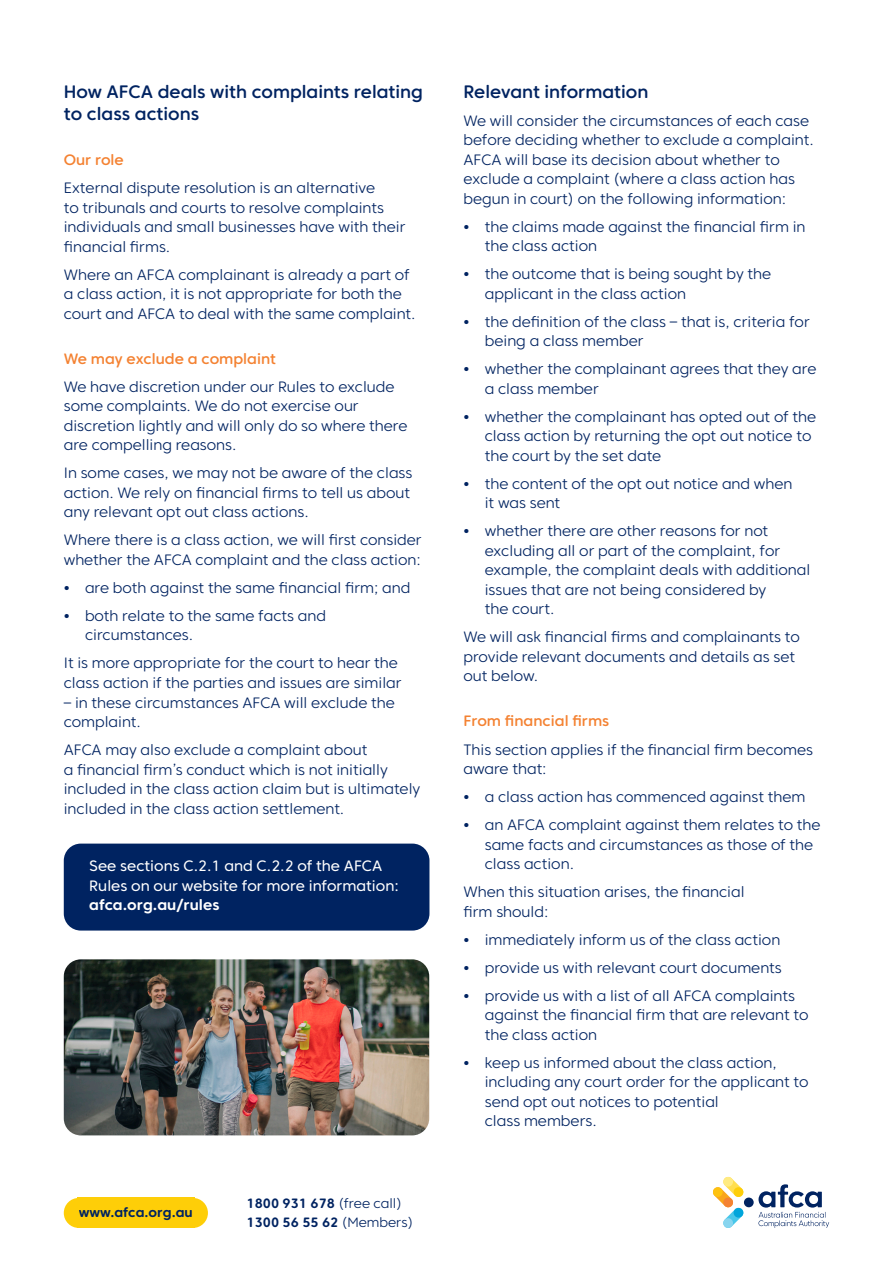
<style>
.page{position:relative;width:893px;height:1263px;background:#fff}
.page>*{position:absolute;margin:0;border:0;box-sizing:border-box;transform-origin:0 0}
.Heading_1{font:500 18px/22.5px "Core Sans CR 55";color:#002361}
.t1{font:300 15px/19.5px "Core Sans CR 35";color:#002361}
.Shaded_paragraph_2{font:15px/19.5px "Core Sans CR 45";color:#fff}
.Heading_2{font:500 15px "Core Sans CR 55";color:#f48232}
.t2{font:700 13.5px/19.5px "Core Sans CR 65";color:#002361}
.s1{font-family:"Core Sans CR 65";font-weight:700}
.s2{font-family:"Core Sans CR 35";font-weight:300}
</style>
<div class="page">
<div style="left:77px;top:1198px;width:117px;height:30px;background:#fece08"></div>
<svg style="left:64px;top:1198px;width:13px;height:30px"></svg>
<svg style="left:194px;top:1198px;width:14px;height:30px"></svg>
<div style="left:744px;top:1197px;width:10px;height:10px;background:#002361;border-radius:50%"></div>
<svg style="left:713px;top:1177px;width:31px;height:51px"></svg>
<div style="left:734px;top:1187px;width:9px;height:10px;background:#fece08;border-radius:50%"></div>
<div style="left:723px;top:1197px;width:10px;height:10px;background:#f48232;border-radius:50%"></div>
<div style="left:723px;top:1177px;width:10px;height:9px;background:#ffeb82;border-radius:50%"></div>
<div style="left:713px;top:1187px;width:10px;height:10px;background:#fec210;border-radius:50%"></div>
<div style="left:734px;top:1208px;width:9px;height:9px;background:#00a5db;border-radius:50%"></div>
<div style="left:723px;top:1218px;width:10px;height:10px;background:#88d5ef;border-radius:50%"></div>
<svg style="left:758px;top:1184px;width:71px;height:44px"></svg>
<div style="left:64px;top:843px;width:365px;height:87px;background:#002361;border-radius:17px"></div>
<img style="left:64px;top:959px;width:365px;height:176px">
<p class="Heading_1" style="left:64px;top:80px;width:361px">How AFCA deals with complaints relating to class actions</p>
<p class="Heading_2" style="left:64px;top:151px;width:62px">Our role</p>
<p class="t1" style="left:64px;top:178px;width:343px">External dispute resolution is an alternative<br>to tribunals and courts to resolve complaints individuals and small businesses have with their financial firms.</p>
<p class="t1" style="left:64px;top:265px;width:353px">Where an AFCA complainant is already a part of a class action, it is not appropriate for both the court and AFCA to deal with the same complaint.</p>
<p class="Heading_2" style="left:64px;top:349px;width:214px">We may exclude a complaint</p>
<p class="t1" style="left:64px;top:377px;width:345px">We have discretion under our Rules to exclude some complaints. We do not exercise our discretion lightly and will only do so where there are compelling reasons.</p>
<p class="t1" style="left:64px;top:463px;width:350px">In some cases, we may not be aware of the class action. We rely on financial firms to tell us about any relevant opt out class actions.</p>
<p class="t1" style="left:64px;top:530px;width:359px">Where there is a class action, we will first consider whether the AFCA complaint and the class action:</p>
<p class="t1" style="left:64px;top:578px;width:348px"><span class="s1">•</span> are both against the same financial firm; and</p>
<p class="t1" style="left:85px;top:606px;width:242px;text-indent:-21px"><span class="s1">•</span> both relate to the same facts and circumstances.</p>
<p class="t1" style="left:64px;top:653px;width:339px">It is more appropriate for the court to hear the class action if the parties and issues are similar</p>
<p class="t1" style="left:64px;top:692px;width:333px">– in these circumstances AFCA will exclude the complaint.</p>
<p class="t1" style="left:64px;top:740px;width:358px">AFCA may also exclude a complaint about<br>a financial firm’s conduct which is not initially included in the class action claim but is ultimately included in the class action settlement.</p>
<p class="Shaded_paragraph_2" style="left:89px;top:856px;width:311px">See sections C.2.1 and C.2.2 of the AFCA<br>Rules on our website for more information: <span class="s1">afca.org.au/rules</span></p>
<p class="t2" style="left:79px;top:1203px;width:116px">www.afca.org.au</p>
<p class="t2" style="left:247px;top:1193px;width:168px">1800 931 678 <span class="s2">(free call)<br></span>1300 56 55 62 <span class="s2">(Members)</span></p>
<p class="Heading_1" style="left:463px;top:80px;width:186px">Relevant information</p>
<p class="t1" style="left:463px;top:111px;width:352px">We will consider the circumstances of each case before deciding whether to exclude a complaint.<br>AFCA will base its decision about whether to exclude a complaint (where a class action has begun in court) on the following information:</p>
<p class="t1" style="left:485px;top:217px;width:322px;text-indent:-21px"><span class="s1">•</span> the claims made against the financial firm in the class action</p>
<p class="t1" style="left:485px;top:264px;width:288px;text-indent:-21px"><span class="s1">•</span> the outcome that is being sought by the applicant in the class action</p>
<p class="t1" style="left:485px;top:312px;width:327px;text-indent:-21px"><span class="s1">•</span> the definition of the class – that is, criteria for being a class member</p>
<p class="t1" style="left:485px;top:359px;width:333px;text-indent:-21px"><span class="s1">•</span> whether the complainant agrees that they are a class member</p>
<p class="t1" style="left:485px;top:407px;width:333px;text-indent:-21px"><span class="s1">•</span> whether the complainant has opted out of the class action by returning the opt out notice to the court by the set date</p>
<p class="t1" style="left:485px;top:474px;width:309px;text-indent:-21px"><span class="s1">•</span> the content of the opt out notice and when it was sent</p>
<p class="t1" style="left:485px;top:521px;width:327px;text-indent:-21px"><span class="s1">•</span> whether there are other reasons for not excluding all or part of the complaint, for example, the complaint deals with additional issues that are not being considered by<br>the court.</p>
<p class="t1" style="left:463px;top:627px;width:338px">We will ask financial firms and complainants to provide relevant documents and details as set out below.</p>
<p class="Heading_2" style="left:463px;top:712px;width:147px">From financial firms</p>
<p class="t1" style="left:463px;top:739px;width:351px">This section applies if the financial firm becomes aware that:</p>
<p class="t1" style="left:463px;top:787px;width:343px"><span class="s1">•</span> a class action has commenced against them</p>
<p class="t1" style="left:485px;top:815px;width:337px;text-indent:-21px"><span class="s1">•</span> an AFCA complaint against them relates to the same facts and circumstances as those of the class action.</p>
<p class="t1" style="left:463px;top:882px;width:283px">When this situation arises, the financial firm should:</p>
<p class="t1" style="left:463px;top:929px;width:318px"><span class="s1">•</span> immediately inform us of the class action</p>
<p class="t1" style="left:463px;top:957px;width:320px"><span class="s1">•</span> provide us with relevant court documents</p>
<p class="t1" style="left:485px;top:985px;width:325px;text-indent:-21px"><span class="s1">•</span> provide us with a list of all AFCA complaints against the financial firm that are relevant to the class action</p>
<p class="t1" style="left:485px;top:1052px;width:325px;text-indent:-21px"><span class="s1">•</span> keep us informed about the class action, including any court order for the applicant to send opt out notices to potential<br>class members.</p>
</div>
